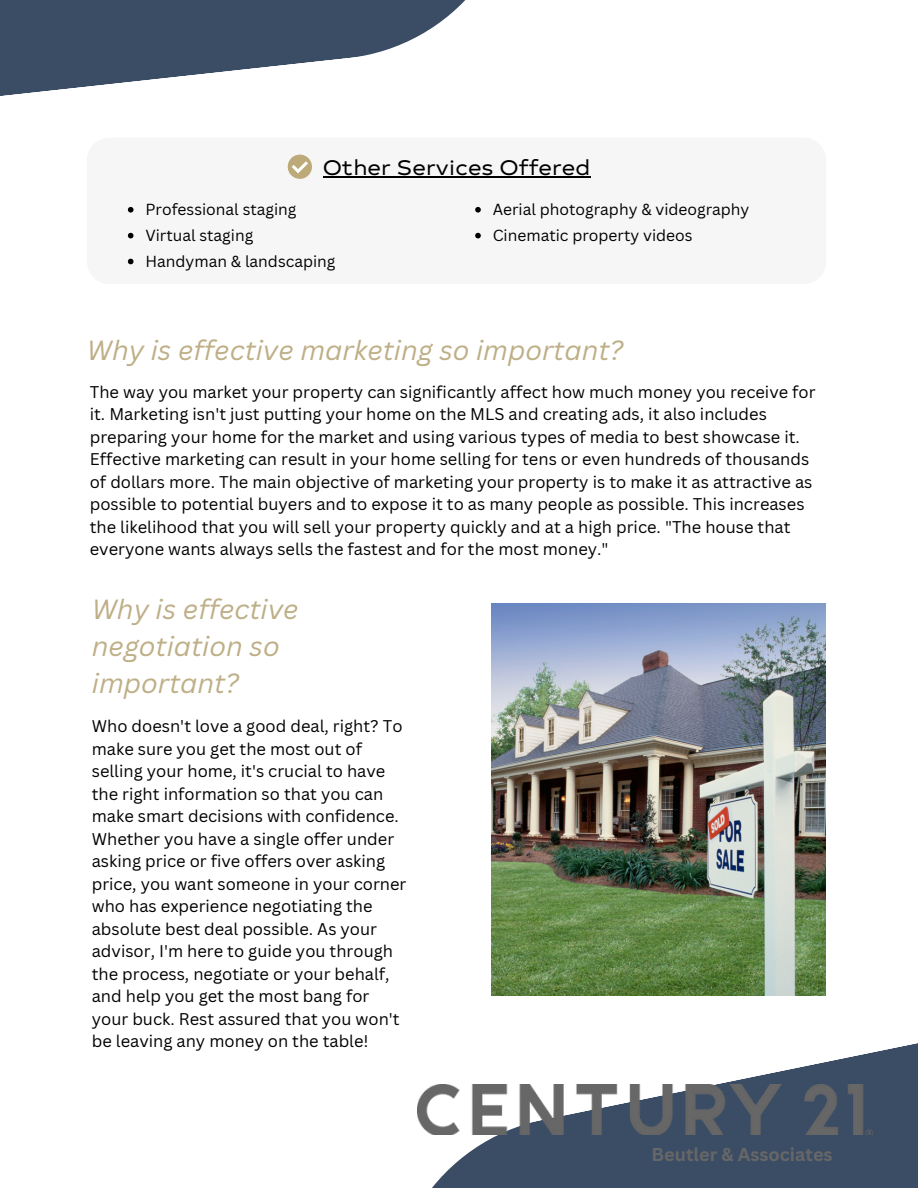
<style>
.page{position:relative;width:918px;height:1188px;background:#fff}
.page>*{position:absolute;margin:0;border:0;box-sizing:border-box;transform-origin:0 0}
.t1{font:italic 27px/37.2px "Canva Sans";color:#beaf87}
.t2{font:21px "Typold Extended";color:#000}
.t3{font:700 18.15px "Canva Sans";color:#676767}
.t4{font:16.5px/22.5px "Canva Sans";color:#000}
.t5{font:15.6px "Canva Sans";color:#000}
</style>
<div class="page">
<svg style="left:0;top:0;width:466px;height:96px;fill:#3b4d65"></svg>
<svg style="left:417px;top:1043px;width:501px;height:145px;fill:#3b4d65"></svg>
<img style="left:418px;top:1084px;width:454px;height:51px">
<div style="left:87px;top:138px;width:739px;height:146px;background:#f6f6f6;border-radius:22px"></div>
<div style="left:288px;top:155px;width:24px;height:24px;background:#bdaa79;border-radius:50%"></div>
<svg style="left:292px;top:161px;width:16px;height:12px"></svg>
<img style="left:491px;top:603px;width:335px;height:393px">
<hr style="left:323px;top:176px;width:267px;height:2px;background:#000">
<svg style="left:128px;top:207px;width:6px;height:6px"></svg>
<svg style="left:128px;top:233px;width:6px;height:5px"></svg>
<svg style="left:128px;top:259px;width:6px;height:5px"></svg>
<svg style="left:475px;top:207px;width:6px;height:6px"></svg>
<svg style="left:475px;top:233px;width:6px;height:5px"></svg>
<p class="t2" style="left:323px;top:152px;width:269px">Other Services Offered</p>
<p class="t5" style="left:145px;top:198px;width:153px">Professional staging</p>
<p class="t5" style="left:145px;top:224px;width:109px">Virtual staging</p>
<p class="t5" style="left:145px;top:250px;width:192px">Handyman &amp; landscaping</p>
<p class="t5" style="left:493px;top:198px;width:258px">Aerial photography &amp; videography</p>
<p class="t5" style="left:493px;top:224px;width:201px">Cinematic property videos</p>
<p class="t1" style="left:87px;top:331px;width:538px">Why is effective marketing so important?</p>
<p class="t4" style="left:90px;top:380px;width:727px">The way you market your property can significantly affect how much money you receive for it. Marketing isn't just putting your home on the MLS and creating ads, it also includes preparing your home for the market and using various types of media to best showcase it.<br>Effective marketing can result in your home selling for tens or even hundreds of thousands of dollars more. The main objective of marketing your property is to make it as attractive as possible to potential buyers and to expose it to as many people as possible. This increases the likelihood that you will sell your property quickly and at a high price. "The house that everyone wants always sells the fastest and for the most money."</p>
<p class="t1" style="left:92px;top:590px;width:208px">Why is effective negotiation so important?</p>
<p class="t4" style="left:92px;top:715px;width:316px">Who doesn't love a good deal, right? To make sure you get the most out of selling your home, it's crucial to have the right information so that you can make smart decisions with confidence.<br>Whether you have a single offer under asking price or five offers over asking price, you want someone in your corner who has experience negotiating the absolute best deal possible. As your advisor, I'm here to guide you through the process, negotiate or your behalf, and help you get the most bang for your buck. Rest assured that you won't be leaving any money on the table!</p>
<p class="t3" style="left:651px;top:1141px;width:183px">Beutler &amp; Associates</p>
</div>
